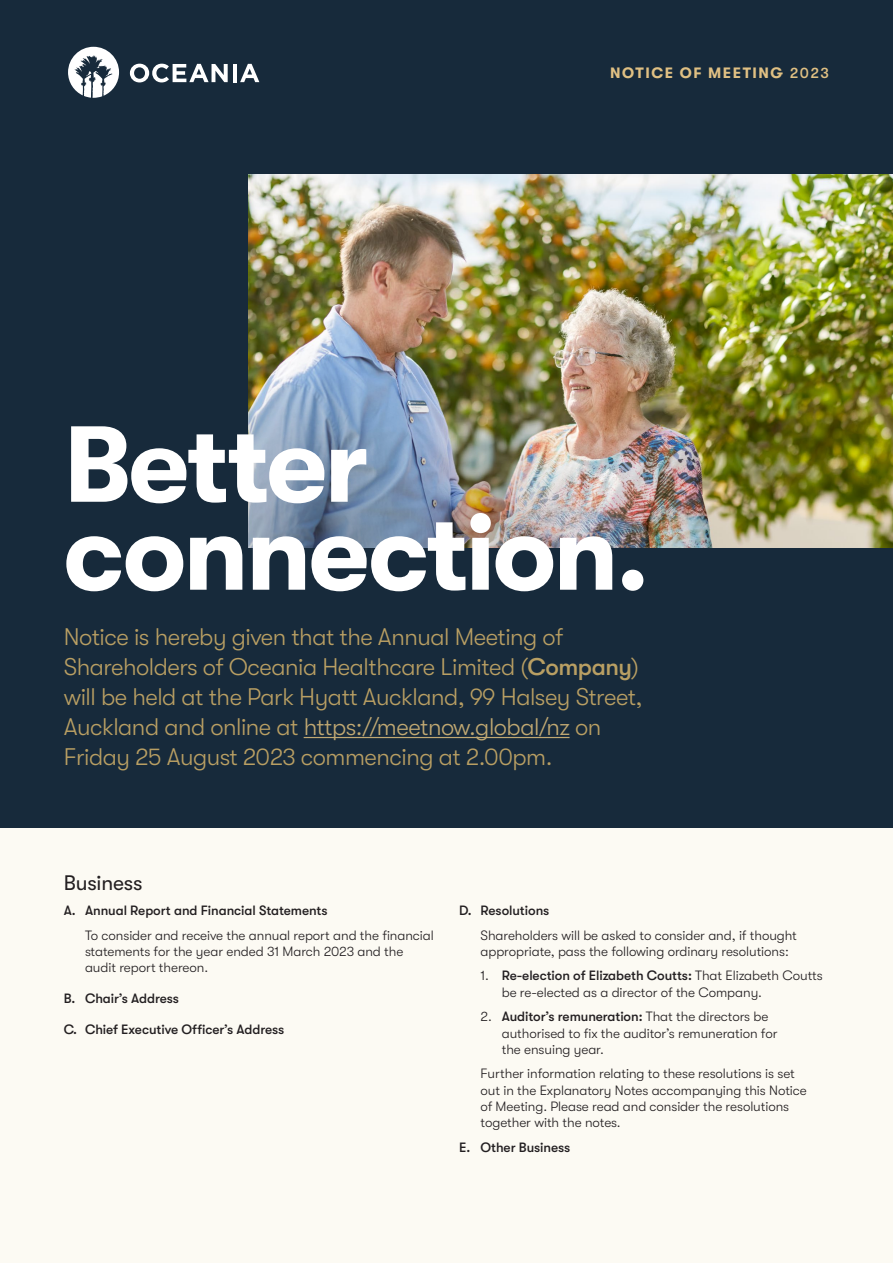
<style>
.page{position:relative;width:893px;height:1263px;background:#fcfaf3}
.page>*{position:absolute;margin:0;border:0;box-sizing:border-box;transform-origin:0 0}
.t1{font:700 107.7px/87.9px "GT Walsheim";letter-spacing:-.025em;color:#fff}
.t2{font:300 24px/30px "GT Walsheim";letter-spacing:-.02em;color:#b99f63}
.t3{font:21px "GT Walsheim";letter-spacing:-.01em;color:#231f21}
.t4{font:700 15px "GT Walsheim";letter-spacing:.105em;color:#e0c083}
.t5{font:300 13.5px/16.2px "GT Walsheim";letter-spacing:-.005em;color:#231f21}
.t6{font:500 13.5px "GT Walsheim";letter-spacing:-.005em;color:#231f21}
.s1{font-weight:500}
.s2{color:#c0a872}
</style>
<div class="page">
<div style="left:0;top:0;width:893px;height:827px;background:#172a3b"></div>
<img style="left:249px;top:174px;width:644px;height:374px">
<img style="left:249px;top:371px;width:399px;height:177px">
<svg style="left:130px;top:64px;width:98px;height:18px"></svg>
<hr style="left:233px;top:64px;width:4px;height:18px;background:#fff">
<svg style="left:240px;top:64px;width:19px;height:18px"></svg>
<svg style="left:68px;top:47px;width:51px;height:51px"></svg>
<hr style="left:304px;top:737px;width:266px;height:1px;background:#c0a872">
<p class="t4" style="left:610px;top:64px;width:221px">NOTICE OF MEETING <span class="s1">2023</span></p>
<h1 class="t1" style="left:64px;top:421px;width:587px">Better connection.</h1>
<p class="t2" style="left:64px;top:622px;width:580px">Notice is hereby given that the Annual Meeting of Shareholders of Oceania Healthcare Limited (<span class="s1">Company</span>) will be held at the Park Hyatt Auckland, 99 Halsey Street, Auckland and online at <span class="s2">https://meetnow.global/nz</span> on Friday 25 August 2023 commencing at 2.00pm.</p>
<h3 class="t3" style="left:64px;top:871px;width:80px">Business</h3>
<p class="t6" style="left:64px;top:903px;width:265px">A. Annual Report and Financial Statements</p>
<p class="t5" style="left:85px;top:927px;width:350px">To consider and receive the annual report and the financial statements for the year ended 31 March 2023 and the audit report thereon.</p>
<p class="t6" style="left:64px;top:991px;width:117px">B. Chair’s Address</p>
<p class="t6" style="left:64px;top:1022px;width:222px">C. Chief Executive Officer’s Address</p>
<p class="t6" style="left:459px;top:902px;width:92px">D. Resolutions</p>
<p class="t5" style="left:480px;top:927px;width:318px">Shareholders will be asked to consider and, if thought appropriate, pass the following ordinary resolutions:</p>
<p class="t5" style="left:502px;top:968px;width:322px;text-indent:-21px">1. <span class="s1">Re-election of Elizabeth Coutts:</span> That Elizabeth Coutts be re-elected as a director of the Company.</p>
<p class="t5" style="left:502px;top:1009px;width:277px;text-indent:-21px">2. <span class="s1">Auditor’s remuneration:</span> That the directors be authorised to fix the auditor’s remuneration for the ensuing year.</p>
<p class="t5" style="left:480px;top:1066px;width:328px">Further information relating to these resolutions is set out in the Explanatory Notes accompanying this Notice of Meeting. Please read and consider the resolutions together with the notes.</p>
<p class="t6" style="left:459px;top:1139px;width:113px">E. Other Business</p>
</div>
